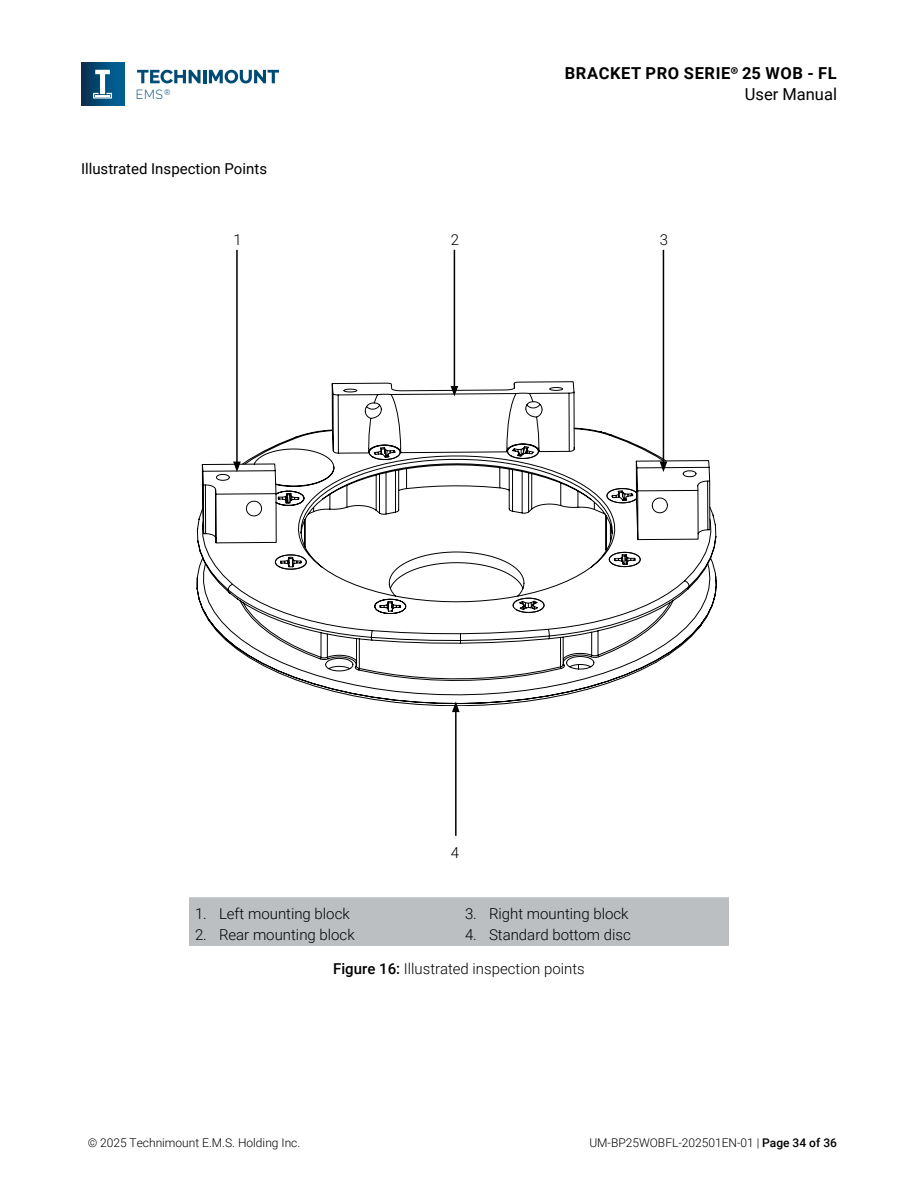
<style>
.page{position:relative;width:918px;height:1188px;background:#fff}
.page>*{position:absolute;margin:0;border:0;box-sizing:border-box;transform-origin:0 0}
.t1{font:700 16.5px "Roboto";letter-spacing:.035em;color:#000}
.t2{font:16.5px "Roboto";color:#000}
.t3{font:300 15px "Roboto";color:#000}
.t4{font:15px "Roboto";color:#000}
.t5{font:300 13.2px "Raleway";color:#004b75;scale:.93 1}
.t6{font:300 12px "Roboto";color:#000}
.t7{font:8.1px "Raleway";color:#004b75;scale:.93 1}
.s1{font-family:"Barlow"}
.s2{font-weight:500}
</style>
<div class="page">
<svg style="left:137px;top:70px;width:142px;height:13px"></svg>
<div style="left:81px;top:62px;width:43px;height:43px;background:linear-gradient(to right,#083051,#00689d)"></div>
<svg style="left:93px;top:70px;width:19px;height:29px"></svg>
<svg style="left:197px;top:464px;width:519px;height:242px"></svg>
<svg style="left:202px;top:382px;width:508px;height:231px"></svg>
<hr style="left:454px;top:250px;width:1px;height:138px;background:#000">
<svg style="left:451px;top:386px;width:7px;height:10px"></svg>
<hr style="left:236px;top:250px;width:2px;height:214px;background:#000">
<svg style="left:233px;top:462px;width:8px;height:10px"></svg>
<hr style="left:663px;top:250px;width:1px;height:214px;background:#000">
<svg style="left:660px;top:462px;width:7px;height:10px"></svg>
<hr style="left:455px;top:710px;width:2px;height:126px;background:#000">
<svg style="left:452px;top:702px;width:8px;height:10px"></svg>
<div style="left:189px;top:897px;width:540px;height:49px;background:#bbbfc2"></div>
<p class="t1" style="left:565px;top:62px;width:273px">BRACKET PRO SERIE<span class="s1">®</span> 25 WOB - FL</p>
<p class="t5" style="left:136px;top:87px;width:31px">EMS</p>
<p class="t2" style="left:745px;top:83px;width:94px">User Manual</p>
<p class="t7" style="left:164px;top:87px;width:8px">®</p>
<p class="t4" style="left:81px;top:158px;width:188px">Illustrated Inspection Points</p>
<p class="t3" style="left:233px;top:229px;width:10px">1</p>
<p class="t3" style="left:451px;top:229px;width:10px">2</p>
<p class="t3" style="left:660px;top:229px;width:10px">3</p>
<p class="t3" style="left:451px;top:842px;width:10px">4</p>
<p class="t3" style="left:195px;top:903px;width:156px">1. Left mounting block</p>
<p class="t3" style="left:195px;top:924px;width:161px">2. Rear mounting block</p>
<p class="t3" style="left:465px;top:903px;width:165px">3. Right mounting block</p>
<p class="t3" style="left:465px;top:924px;width:167px">4. Standard bottom disc</p>
<p class="t3" style="left:333px;top:958px;width:253px"><span class="s2">Figure 16:</span> Illustrated inspection points</p>
<p class="t6" style="left:88px;top:1134px;width:214px">© 2025 Technimount E.M.S. Holding Inc.</p>
<p class="t6" style="left:589px;top:1134px;width:249px">UM-BP25WOBFL-202501EN-01 | <span class="s2">Page 34 of 36</span></p>
</div>
